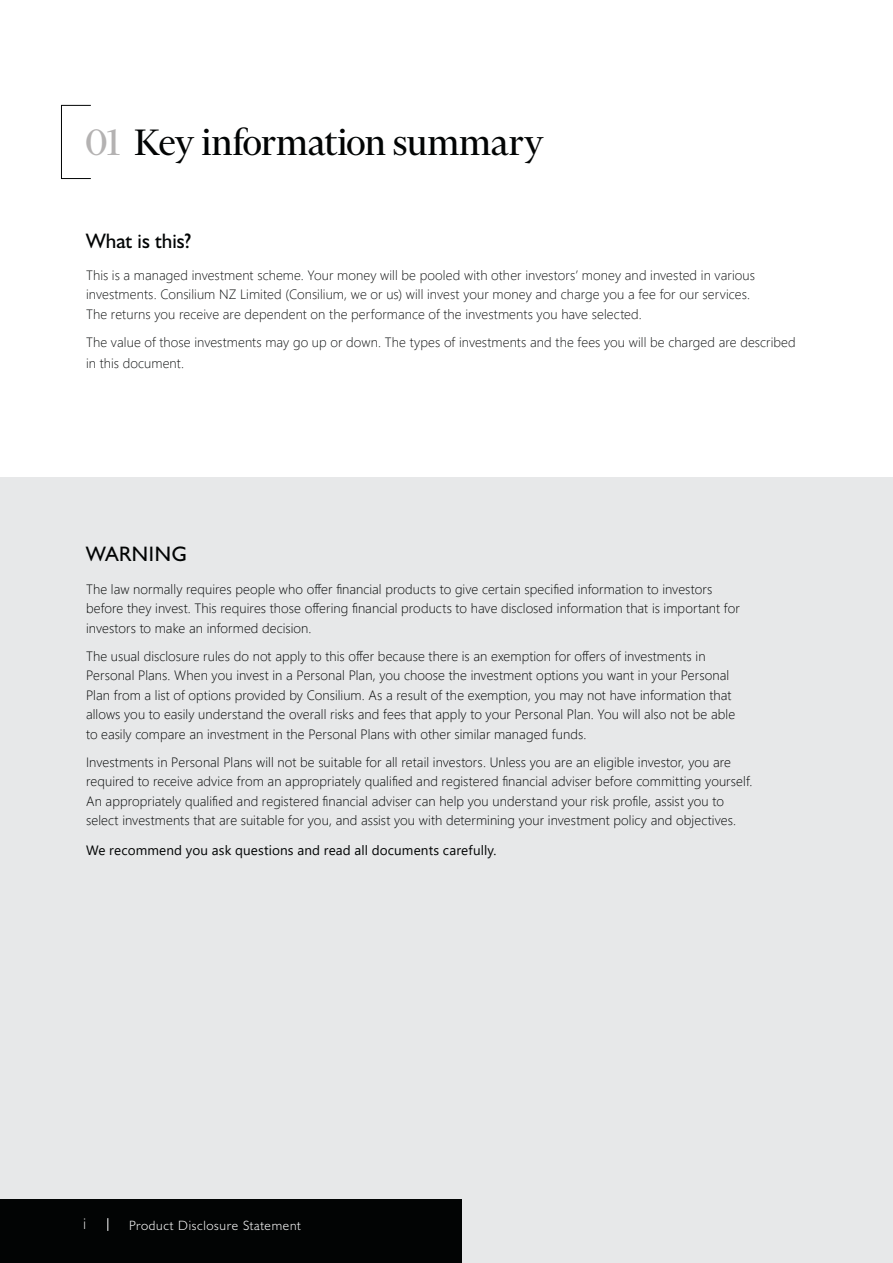
<style>
.page{position:relative;width:893px;height:1263px;background:#fff}
.page>*{position:absolute;margin:0;border:0;box-sizing:border-box;transform-origin:0 0}
._00_Section_Header{font:42px "Financier Display";letter-spacing:-.005em;color:#020404}
.H2_Paragraph{font:21px "Humanist 521 BT";letter-spacing:.005em;color:#020404}
.H2_Paragraph-2{font:21px "Humanist 521 BT";letter-spacing:.03em;color:#020404}
.Page_numbers{font:300 15px "Segoe UI";color:#fff}
.Para_text_regular_90{font:300 13.5px/19.5px "Segoe UI";letter-spacing:.005em;color:#020404}
.Para_text_regular_90-2{font:300 13.5px/19.5px "Segoe UI";letter-spacing:.005em;color:#101212}
.Para_text_regular_90-3{font:13.5px "Segoe UI";letter-spacing:.01em;color:#020404}
.Page_numbers-2{font:300 13.5px "Humanist 521 BT";letter-spacing:.05em;color:#fff}
.s1{color:#b4b2b2}
</style>
<div class="page">
<div style="left:0;top:478px;width:893px;height:785px;background:#e7e8e9"></div>
<div style="left:61px;top:105px;width:30px;height:74px;border:1px solid #020404"></div>
<div style="left:0;top:1199px;width:461px;height:64px;background:#020404"></div>
<svg style="left:108px;top:1218px;width:1px;height:13px"></svg>
<p class="_00_Section_Header" style="left:85px;top:120px;width:460px"><span class="s1">01</span> Key information summary</p>
<p class="H2_Paragraph" style="left:86px;top:227px;width:107px">What is this?</p>
<p class="Para_text_regular_90-2" style="left:86px;top:264px;width:670px">This is a managed investment scheme. Your money will be pooled with other investors’ money and invested in various investments. Consilium NZ Limited (Consilium, we or us) will invest your money and charge you a fee for our services.<br>The returns you receive are dependent on the performance of the investments you have selected.</p>
<p class="Para_text_regular_90-2" style="left:86px;top:330px;width:711px;line-height:21px">The value of those investments may go up or down. The types of investments and the fees you will be charged are described in this document.</p>
<p class="H2_Paragraph-2" style="left:86px;top:541px;width:102px">WARNING</p>
<p class="Para_text_regular_90" style="left:86px;top:578px;width:655px">The law normally requires people who offer financial products to give certain specified information to investors before they invest. This requires those offering financial products to have disclosed information that is important for investors to make an informed decision.</p>
<p class="Para_text_regular_90" style="left:86px;top:645px;width:651px">The usual disclosure rules do not apply to this offer because there is an exemption for offers of investments in Personal Plans. When you invest in a Personal Plan, you choose the investment options you want in your Personal Plan from a list of options provided by Consilium. As a result of the exemption, you may not have information that allows you to easily understand the overall risks and fees that apply to your Personal Plan. You will also not be able to easily compare an investment in the Personal Plans with other similar managed funds.</p>
<p class="Para_text_regular_90" style="left:86px;top:751px;width:668px">Investments in Personal Plans will not be suitable for all retail investors. Unless you are an eligible investor, you are required to receive advice from an appropriately qualified and registered financial adviser before committing yourself.<br>An appropriately qualified and registered financial adviser can help you understand your risk profile, assist you to select investments that are suitable for you, and assist you with determining your investment policy and objectives.</p>
<p class="Para_text_regular_90-3" style="left:86px;top:837px;width:412px">We recommend you ask questions and read all documents carefully.</p>
<p class="Page_numbers" style="left:83px;top:1210px;width:5px">i</p>
<p class="Page_numbers-2" style="left:129px;top:1217px;width:173px">Product Disclosure Statement</p>
</div>
